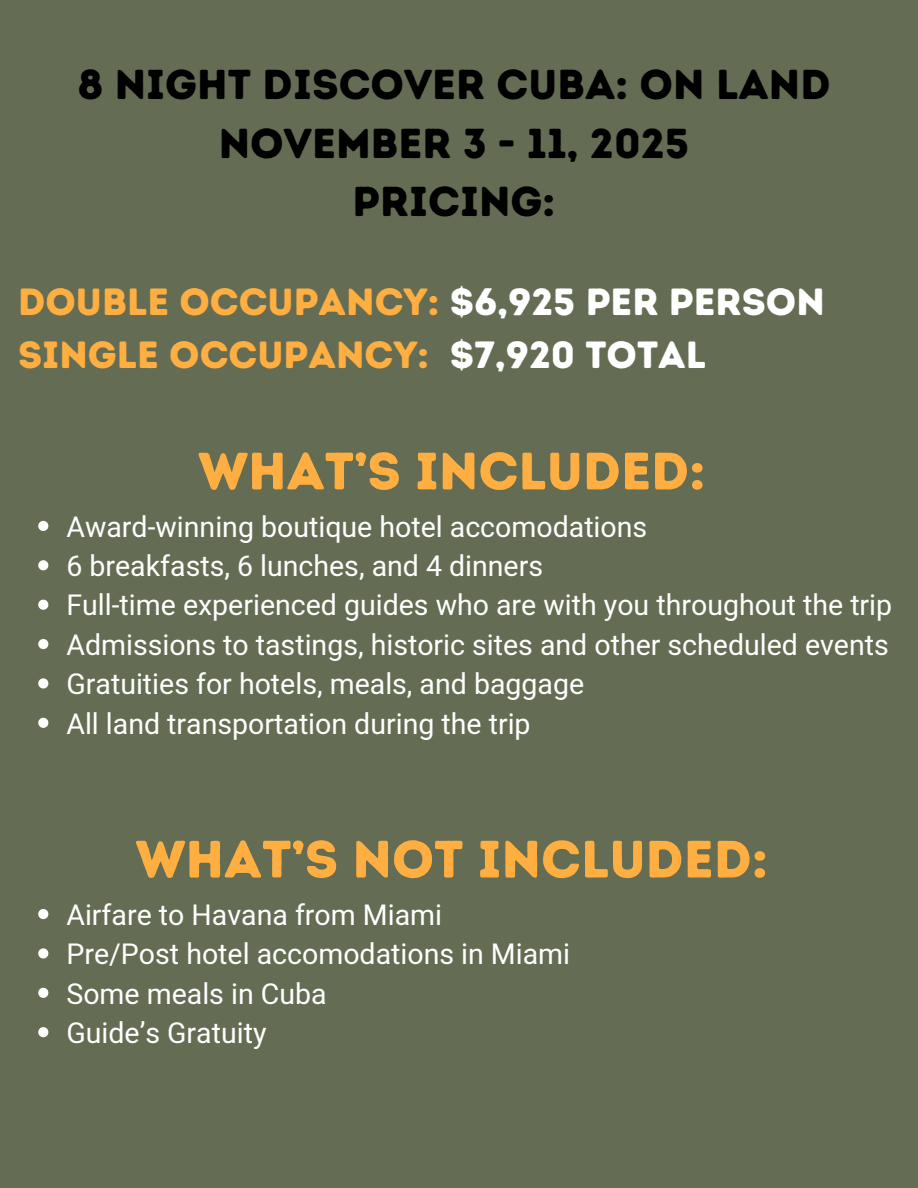
<style>
.page{position:relative;width:918px;height:1188px;background:#646d54}
.page>*{position:absolute;margin:0;border:0;box-sizing:border-box;transform-origin:0 0}
.t1{font:52.5px "Intro Rust Base";color:#ffae42}
.t2{font:41.85px/58.5px "Intro Rust Base";color:#000;text-align:center}
.t3{font:37.95px/52.8px "Intro Rust Base";color:#ffae42}
.t4{font:28.5px/39.3px "Heebo";color:#fff}
.s1{color:#fff}
</style>
<div class="page">
<svg style="left:38px;top:521px;width:10px;height:10px"></svg>
<svg style="left:38px;top:560px;width:10px;height:10px"></svg>
<svg style="left:38px;top:600px;width:10px;height:10px"></svg>
<svg style="left:38px;top:639px;width:10px;height:10px"></svg>
<svg style="left:38px;top:678px;width:10px;height:11px"></svg>
<svg style="left:38px;top:718px;width:10px;height:10px"></svg>
<svg style="left:38px;top:909px;width:10px;height:10px"></svg>
<svg style="left:38px;top:948px;width:10px;height:11px"></svg>
<svg style="left:38px;top:988px;width:10px;height:10px"></svg>
<svg style="left:38px;top:1027px;width:10px;height:10px"></svg>
<h2 class="t2" style="left:77px;top:55px;width:755px">8 NIGHT DISCOVER CUBA: ON LAND<br>NOVEMBER 3 - 11, 2025<br>PRICING:</h2>
<h3 class="t3" style="left:18px;top:275px;width:808px">DOUBLE OCCUPANCY: <span class="s1">$6,925 PER PERSON<br></span>SINGLE OCCUPANCY: <span class="s1">$7,920 TOTAL</span></h3>
<h1 class="t1" style="left:198px;top:440px;width:509px">WHAT’S INCLUDED:</h1>
<p class="t4" style="left:66px;top:508px;width:827px">Award-winning boutique hotel accomodations<br>6 breakfasts, 6 lunches, and 4 dinners<br>Full-time experienced guides who are with you throughout the trip Admissions to tastings, historic sites and other scheduled events Gratuities for hotels, meals, and baggage<br>All land transportation during the trip</p>
<h1 class="t1" style="left:135px;top:828px;width:634px">WHAT’S NOT INCLUDED:</h1>
<p class="t4" style="left:66px;top:896px;width:505px">Airfare to Havana from Miami<br>Pre/Post hotel accomodations in Miami<br>Some meals in Cuba<br>Guide’s Gratuity</p>
</div>
